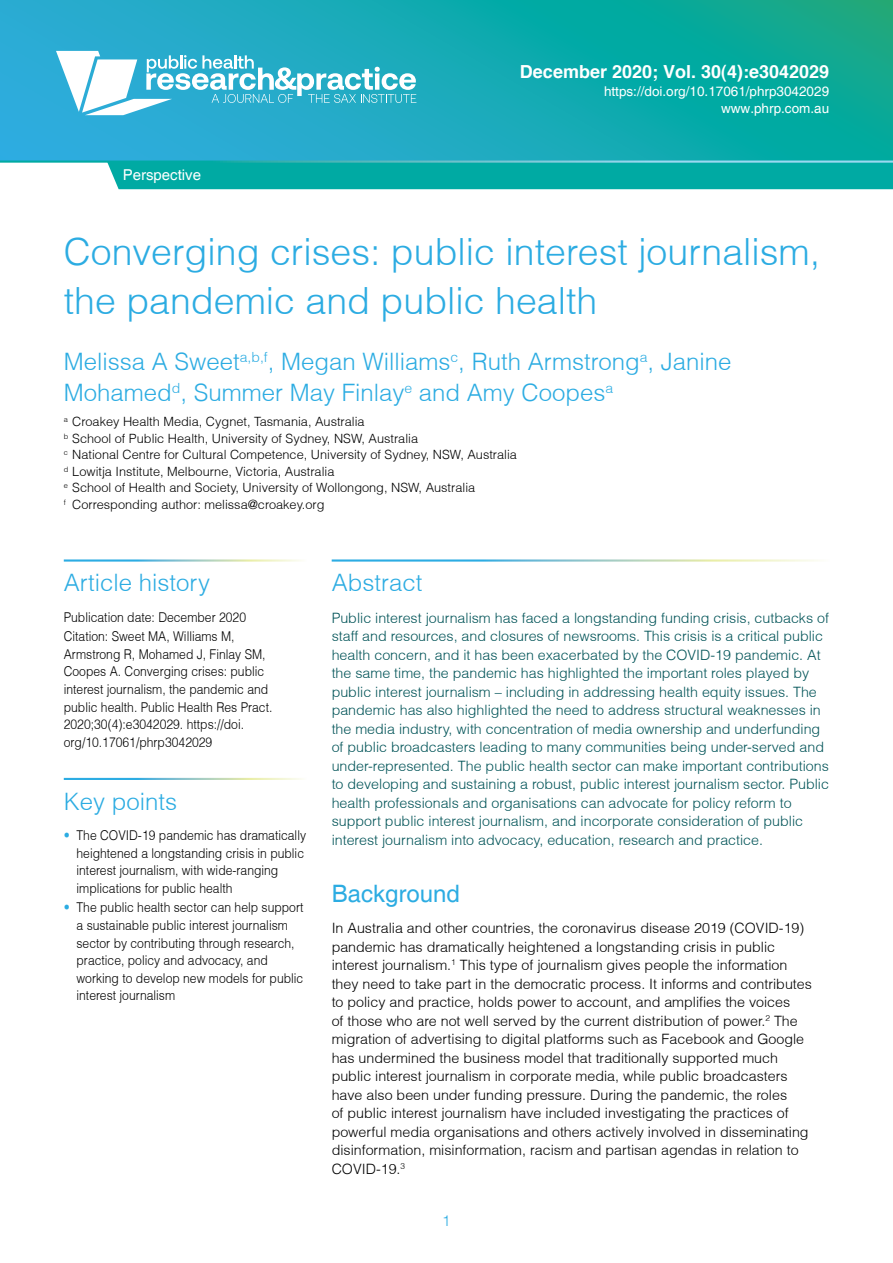
<style>
.page{position:relative;width:893px;height:1263px;background:#fff}
.page>*{position:absolute;margin:0;border:0;box-sizing:border-box;transform-origin:0 0}
.t1{font:300 37.5px/48.8px "Helvetica";color:#2cace2}
.t2{font:300 24px/31.2px "Helvetica";color:#2cace2}
.t3{font:24px "Helvetica";color:#2cace2}
.t4{font:700 18px "Helvetica";color:#fff}
.t5{font:15px "Helvetica";color:#fff}
.t6{font:300 15px "Helvetica";color:#2cace2}
.t7{font:300 14.25px/18.6px "Helvetica";color:#025458}
.t8{font:300 14.25px/18.6px "Helvetica";color:#000}
.t9{font:300 13.5px/17.5px "Helvetica";color:#000;scale:.9 1}
.t10{font:13.5px/17.5px "Helvetica";color:#fff;text-align:right}
.t11{font:300 12.75px/16.5px "Helvetica";color:#000}
.s1{color:#2cace2}
</style>
<div class="page">
<div style="left:107px;top:163px;width:786px;height:26px;background:#00aaa3"></div>
<svg style="left:0;top:0;width:893px;height:161px;background:#15aab4"></svg>
<svg style="left:56px;top:51px;width:360px;height:64px"></svg>
<p class="t5" style="left:123px;top:166px;width:80px">Perspective</p>
<p class="t4" style="left:520px;top:60px;width:311px">December 2020; Vol. 30(4):e3042029</p>
<p class="t10" style="left:604px;top:83px;width:227px">https://doi.org/10.17061/phrp3042029 www.phrp.com.au</p>
<h1 class="t1" style="left:64px;top:227px;width:758px">Converging crises: public interest journalism, the pandemic and public health</h1>
<h2 class="t2" style="left:64px;top:346px;width:669px">Melissa A Sweet<sup>a,b,f</sup>, Megan Williams<sup>c</sup>, Ruth Armstrong<sup>a</sup>, Janine<br>Mohamed<sup>d</sup>, Summer May Finlay<sup>e</sup> and Amy Coopes<sup>a</sup></h2>
<p class="t11" style="left:64px;top:414px;width:455px"><sup>a</sup> Croakey Health Media, Cygnet, Tasmania, Australia<br><sup>b</sup> School of Public Health, University of Sydney, NSW, Australia<br><sup>c</sup> National Centre for Cultural Competence, University of Sydney, NSW, Australia <sup>d</sup> Lowitja Institute, Melbourne, Victoria, Australia<br><sup>e</sup> School of Health and Society, University of Wollongong, NSW, Australia<br><sup>f</sup> Corresponding author: melissa@croakey.org</p>
<h2 class="t2" style="left:64px;top:567px;width:148px">Article history</h2>
<p class="t9" style="left:64px;top:607px;width:204px;line-height:19.6px">Publication date: December 2020<br>Citation: Sweet MA, Williams M,</p>
<p class="t9" style="left:64px;top:645px;width:233px">Armstrong R, Mohamed J, Finlay SM, Coopes A. Converging crises: public interest journalism, the pandemic and public health. Public Health Res Pract.<br>2020;30(4):e3042029. https://doi. org/10.17061/phrp3042029</p>
<h2 class="t2" style="left:64px;top:785px;width:115px">Key points</h2>
<p class="t9" style="left:77px;top:826px;width:257px;text-indent:-13px"><span class="s1">•</span> The COVID-19 pandemic has dramatically heightened a longstanding crisis in public interest journalism, with wide-ranging implications for public health</p>
<p class="t9" style="left:77px;top:899px;width:254px;text-indent:-13px"><span class="s1">•</span> The public health sector can help support a sustainable public interest journalism sector by contributing through research, practice, policy and advocacy, and working to develop new models for public interest journalism</p>
<h2 class="t2" style="left:332px;top:567px;width:92px">Abstract</h2>
<p class="t7" style="left:332px;top:608px;width:499px">Public interest journalism has faced a longstanding funding crisis, cutbacks of staff and resources, and closures of newsrooms. This crisis is a critical public health concern, and it has been exacerbated by the COVID-19 pandemic. At the same time, the pandemic has highlighted the important roles played by public interest journalism – including in addressing health equity issues. The pandemic has also highlighted the need to address structural weaknesses in the media industry, with concentration of media ownership and underfunding of public broadcasters leading to many communities being under-served and under-represented. The public health sector can make important contributions to developing and sustaining a robust, public interest journalism sector. Public health professionals and organisations can advocate for policy reform to support public interest journalism, and incorporate consideration of public interest journalism into advocacy, education, research and practice.</p>
<h2 class="t3" style="left:332px;top:879px;width:130px">Background</h2>
<p class="t8" style="left:332px;top:918px;width:482px">In Australia and other countries, the coronavirus disease 2019 (COVID-19) pandemic has dramatically heightened a longstanding crisis in public interest journalism.<sup>1</sup> This type of journalism gives people the information they need to take part in the democratic process. It informs and contributes to policy and practice, holds power to account, and amplifies the voices<br>of those who are not well served by the current distribution of power.<sup>2</sup> The migration of advertising to digital platforms such as Facebook and Google has undermined the business model that traditionally supported much public interest journalism in corporate media, while public broadcasters have also been under funding pressure. During the pandemic, the roles<br>of public interest journalism have included investigating the practices of powerful media organisations and others actively involved in disseminating disinformation, misinformation, racism and partisan agendas in relation to COVID-19.<sup>3</sup></p>
<p class="t6" style="left:442px;top:1211px;width:10px">1</p>
</div>
